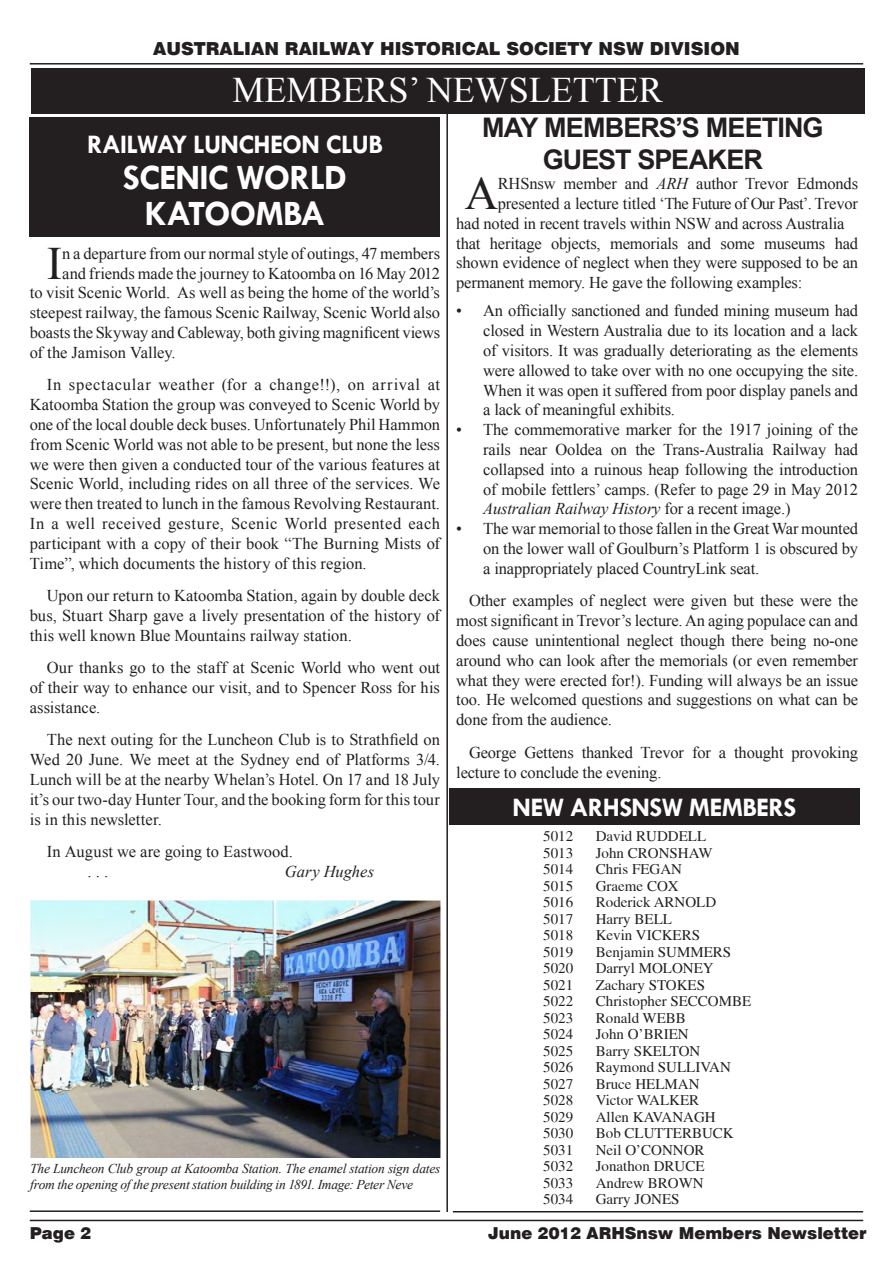
<style>
.page{position:relative;width:893px;height:1263px;background:#fff}
.page>*{position:absolute;margin:0;border:0;box-sizing:border-box;transform-origin:0 0}
.t1{font:46.35px "Times New Roman";color:#231f20}
.t2{font:700 36px "Tw Cen";color:#fff}
.t3{font:36px "Times New Roman";color:#fff}
.t4{font:700 27px "Tw Cen";letter-spacing:-.025em;color:#fff}
.t5{font:700 27px/32.4px "Arial";letter-spacing:-.03em;color:#231f20;text-align:center}
.t6{font:27px "Times New Roman";color:#fff}
.t7{font:900 18px "Swiss 721 BT";color:#231f20}
.t8{font:16.5px/19.8px "Times New Roman";letter-spacing:-.01em;color:#231f20;text-align:justify}
.t9{font:900 16.5px "Swiss 721 BT";color:#231f20}
.t10{font:italic 16.5px "Times New Roman";letter-spacing:.005em;color:#231f20}
.t11{font:15px "Times";color:#231f20}
.t12{font:italic 13.5px/16.2px "Times New Roman";letter-spacing:-.02em;color:#231f20}
.s1{font-style:italic}
</style>
<div class="page">
<hr style="left:30px;top:63px;width:833px;height:2px;background:#231f20">
<hr style="left:30px;top:1220px;width:833px;height:1px;background:#231f20">
<div style="left:31px;top:69px;width:833px;height:45px;background:#231f20"></div>
<div style="left:30px;top:117px;width:410px;height:119px;background:#231f20"></div>
<hr style="left:446px;top:109px;width:2px;height:1103px;background:#231f20">
<hr style="left:30px;top:1210px;width:410px;height:2px;background:#231f20">
<hr style="left:453px;top:1211px;width:410px;height:1px;background:#231f20">
<img style="left:30px;top:901px;width:411px;height:256px">
<div style="left:449px;top:788px;width:411px;height:37px;background:#231f20"></div>
<p class="t7" style="left:153px;top:38px;width:588px">AUSTRALIAN RAILWAY HISTORICAL SOCIETY NSW DIVISION</p>
<p class="t6" style="left:330px;top:61px;width:234px">TOUR INVITATION</p>
<p class="t3" style="left:232px;top:66px;width:420px">members’ Newsletter</p>
<p class="t4" style="left:87px;top:128px;width:297px">RAILWAY LUNCHEON CLUB</p>
<p class="t2" style="left:123px;top:156px;width:19px">SCENIC</p>
<p class="t2" style="left:237px;top:156px;width:23px">WORLD</p>
<p class="t2" style="left:144px;top:192px;width:24px">KATOOMBA</p>
<p class="t5" style="left:482px;top:112px;width:343px">MAY MEMBERS’S MEETING<br>GUEST SPEAKER</p>
<p class="t1" style="left:465px;top:162px;width:35px">A</p>
<p class="t8" style="left:498px;top:173px;width:362px">RHSnsw member and <span class="s1">ARH</span> author Trevor Edmonds</p>
<p class="t8" style="left:498px;top:193px;width:362px">presented a lecture titled ‘The Future of Our Past’. Trevor</p>
<p class="t8" style="left:456px;top:213px;width:390px">had noted in recent travels within NSW and across Australia</p>
<p class="t8" style="left:456px;top:233px;width:403px">that heritage objects, memorials and some museums had shown evidence of neglect when they were supposed to be an permanent memory. He gave the following examples:</p>
<p class="t8" style="left:483px;top:301px;width:376px;text-indent:-27px">• An officially sanctioned and funded mining museum had closed in Western Australia due to its location and a lack of visitors. It was gradually deteriorating as the elements were allowed to take over with no one occupying the site.<br>When it was open it suffered from poor display panels and a lack of meaningful exhibits.</p>
<p class="t8" style="left:483px;top:419px;width:376px;text-indent:-27px">• The commemorative marker for the 1917 joining of the rails near Ooldea on the Trans-Australia Railway had collapsed into a ruinous heap following the introduction of mobile fettlers’ camps. (Refer to page 29 in May 2012<br><span class="s1">Australian Railway History</span> for a recent image.)</p>
<p class="t8" style="left:483px;top:518px;width:376px;text-indent:-27px">• The war memorial to those fallen in the Great War mounted on the lower wall of Goulburn’s Platform 1 is obscured by a inappropriately placed CountryLink seat.</p>
<p class="t8" style="left:456px;top:591px;width:403px;text-indent:13px">Other examples of neglect were given but these were the most significant in Trevor’s lecture. An aging populace can and does cause unintentional neglect though there being no-one around who can look after the memorials (or even remember what they were erected for!). Funding will always be an issue too. He welcomed questions and suggestions on what can be done from the audience.</p>
<p class="t8" style="left:456px;top:742px;width:403px;text-indent:13px">George Gettens thanked Trevor for a thought provoking lecture to conclude the evening.</p>
<p class="t1" style="left:47px;top:232px;width:17px">I</p>
<p class="t8" style="left:62px;top:243px;width:379px">n a departure from our normal style of outings, 47 members</p>
<p class="t8" style="left:62px;top:263px;width:379px">and friends made the journey to Katoomba on 16 May 2012</p>
<p class="t8" style="left:30px;top:283px;width:412px">to visit Scenic World. As well as being the home of the world’s</p>
<p class="t8" style="left:30px;top:302px;width:412px">steepest railway, the famous Scenic Railway, Scenic World also</p>
<p class="t8" style="left:30px;top:322px;width:412px">boasts the Skyway and Cableway, both giving magnificent views</p>
<p class="t8" style="left:30px;top:342px;width:147px">of the Jamison Valley.</p>
<p class="t8" style="left:30px;top:375px;width:412px;text-indent:17px">In spectacular weather (for a change!!), on arrival at Katoomba Station the group was conveyed to Scenic World by one of the local double deck buses. Unfortunately Phil Hammon from Scenic World was not able to be present, but none the less we were then given a conducted tour of the various features at Scenic World, including rides on all three of the services. We were then treated to lunch in the famous Revolving Restaurant.<br>In a well received gesture, Scenic World presented each participant with a copy of their book “The Burning Mists of Time”, which documents the history of this region.</p>
<p class="t8" style="left:30px;top:585px;width:412px;text-indent:17px">Upon our return to Katoomba Station, again by double deck bus, Stuart Sharp gave a lively presentation of the history of this well known Blue Mountains railway station.</p>
<p class="t8" style="left:30px;top:658px;width:412px;text-indent:17px">Our thanks go to the staff at Scenic World who went out of their way to enhance our visit, and to Spencer Ross for his assistance.</p>
<p class="t8" style="left:30px;top:730px;width:412px;text-indent:17px">The next outing for the Luncheon Club is to Strathfield on Wed 20 June. We meet at the Sydney end of Platforms 3/4.<br>Lunch will be at the nearby Whelan’s Hotel. On 17 and 18 July it’s our two-day Hunter Tour, and the booking form for this tour is in this newsletter.</p>
<p class="t8" style="left:47px;top:841px;width:248px">In August we are going to Eastwood.</p>
<p class="t8" style="left:83px;top:861px;width:5px">....</p>
<p class="t10" style="left:285px;top:860px;width:91px">Gary Hughes</p>
<p class="t4" style="left:513px;top:791px;width:74px">NEW ARHS</p>
<p class="t4" style="left:632px;top:791px;width:166px">NSW MEMBERS</p>
<p class="t11" style="left:543px;top:828px;width:31px">5012</p>
<p class="t11" style="left:596px;top:828px;width:112px">David RUDDELL</p>
<p class="t11" style="left:543px;top:844px;width:31px">5013</p>
<p class="t11" style="left:596px;top:844px;width:118px">John CRONSHAW</p>
<p class="t11" style="left:543px;top:861px;width:31px">5014</p>
<p class="t11" style="left:596px;top:861px;width:88px">Chris FEGAN</p>
<p class="t11" style="left:543px;top:877px;width:31px">5015</p>
<p class="t11" style="left:596px;top:877px;width:84px">Graeme COX</p>
<p class="t11" style="left:543px;top:894px;width:31px">5016</p>
<p class="t11" style="left:596px;top:894px;width:122px">Roderick ARNOLD</p>
<p class="t11" style="left:543px;top:910px;width:31px">5017</p>
<p class="t11" style="left:596px;top:910px;width:78px">Harry BELL</p>
<p class="t11" style="left:543px;top:927px;width:31px">5018</p>
<p class="t11" style="left:596px;top:927px;width:106px">Kevin VICKERS</p>
<p class="t11" style="left:543px;top:943px;width:31px">5019</p>
<p class="t11" style="left:596px;top:943px;width:137px">Benjamin SUMMERS</p>
<p class="t11" style="left:543px;top:960px;width:31px">5020</p>
<p class="t11" style="left:596px;top:960px;width:119px">Darryl MOLONEY</p>
<p class="t11" style="left:543px;top:976px;width:31px">5021</p>
<p class="t11" style="left:596px;top:976px;width:111px">Zachary STOKES</p>
<p class="t11" style="left:543px;top:993px;width:31px">5022</p>
<p class="t11" style="left:596px;top:993px;width:157px">Christopher SECCOMBE</p>
<p class="t11" style="left:543px;top:1009px;width:31px">5023</p>
<p class="t11" style="left:596px;top:1009px;width:92px">Ronald WEBB</p>
<p class="t11" style="left:543px;top:1026px;width:31px">5024</p>
<p class="t11" style="left:596px;top:1026px;width:94px">John O’BRIEN</p>
<p class="t11" style="left:543px;top:1042px;width:31px">5025</p>
<p class="t11" style="left:596px;top:1042px;width:106px">Barry SKELTON</p>
<p class="t11" style="left:543px;top:1059px;width:31px">5026</p>
<p class="t11" style="left:596px;top:1059px;width:137px">Raymond SULLIVAN</p>
<p class="t11" style="left:543px;top:1075px;width:31px">5027</p>
<p class="t11" style="left:596px;top:1075px;width:105px">Bruce HELMAN</p>
<p class="t11" style="left:543px;top:1092px;width:31px">5028</p>
<p class="t11" style="left:596px;top:1092px;width:105px">Victor WALKER</p>
<p class="t11" style="left:543px;top:1108px;width:31px">5029</p>
<p class="t11" style="left:596px;top:1108px;width:121px">Allen KAVANAGH</p>
<p class="t11" style="left:543px;top:1125px;width:31px">5030</p>
<p class="t11" style="left:596px;top:1125px;width:139px">Bob CLUTTERBUCK</p>
<p class="t11" style="left:543px;top:1141px;width:31px">5031</p>
<p class="t11" style="left:596px;top:1141px;width:110px">Neil O’CONNOR</p>
<p class="t11" style="left:543px;top:1158px;width:31px">5032</p>
<p class="t11" style="left:596px;top:1158px;width:110px">Jonathon DRUCE</p>
<p class="t11" style="left:543px;top:1174px;width:31px">5033</p>
<p class="t11" style="left:596px;top:1174px;width:109px">Andrew BROWN</p>
<p class="t11" style="left:543px;top:1191px;width:31px">5034</p>
<p class="t11" style="left:596px;top:1191px;width:85px">Garry JONES</p>
<p class="t12" style="left:30px;top:1160px;width:412px">The Luncheon Club group at Katoomba Station. The enamel station sign dates from the opening ofthe present station building in 1891. Image: Peter Neve</p>
<p class="t9" style="left:30px;top:1223px;width:63px">Page 2</p>
<p class="t9" style="left:488px;top:1223px;width:380px">June 2012 ARHSnsw Members Newsletter</p>
</div>
